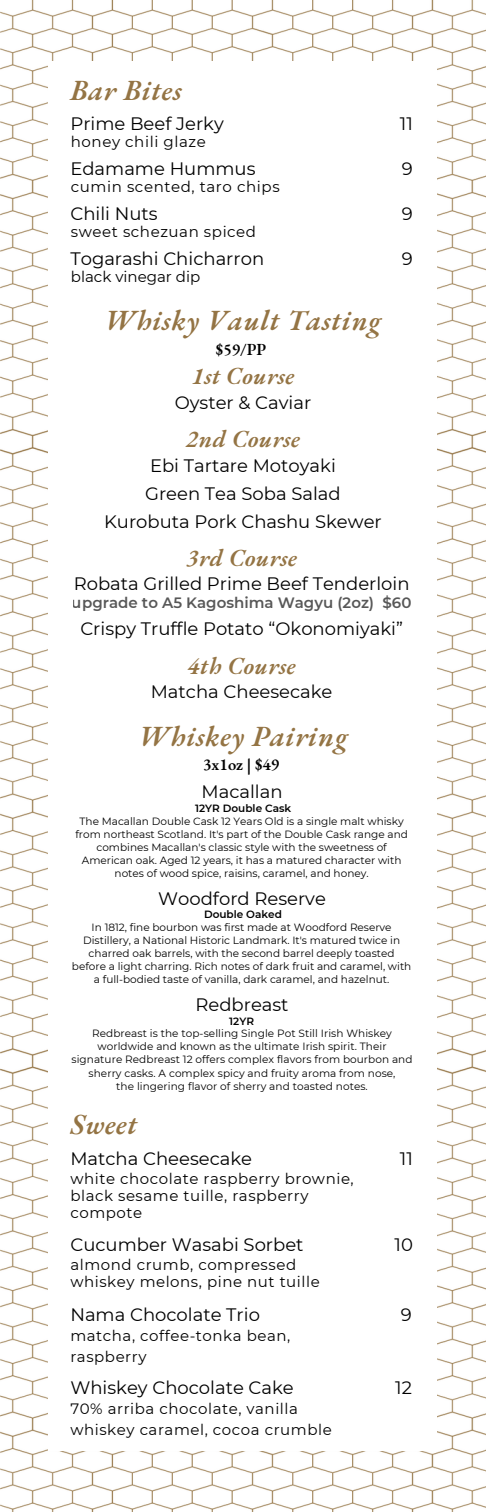
<style>
.page{position:relative;width:486px;height:1512px;background:#fff}
.page>*{position:absolute;margin:0;border:0;box-sizing:border-box;transform-origin:0 0}
.t1{font:italic 600 28.5px "EB Garamond";letter-spacing:.02em;color:#947444}
.t2{font:italic 600 24px "EB Garamond";letter-spacing:.015em;color:#947444}
.t3{font:18px/28.2px "Montserrat";color:#000;text-align:center}
.t4{font:600 16.5px "EB Garamond";color:#000}
.t5{font:15px/16.8px "Montserrat";letter-spacing:.035em;color:#000}
.t6{font:600 15px "Montserrat";color:#000}
.t7{font:15px "Montserrat";color:#000}
.t8{font:10.5px/13.2px "Montserrat";color:#000;text-align:center}
.t9{font:600 10.5px "Montserrat";color:#000}
</style>
<div class="page">
<img style="left:0;top:629px;width:486px;height:883px">
<img style="left:0;top:0;width:486px;height:629px">
<div style="left:49px;top:61px;width:388px;height:1390px;background:#fff"></div>
<p class="t1" style="left:70px;top:71px;width:113px">Bar Bites</p>
<h1 class="t3" style="left:70px;top:109px;width:155px">Prime Beef Jerky</h1>
<h1 class="t3" style="left:70px;top:154px;width:187px">Edamame Hummus</h1>
<h1 class="t3" style="left:70px;top:199px;width:89px">Chili Nuts</h1>
<h1 class="t3" style="left:70px;top:244px;width:195px">Togarashi Chicharron</h1>
<p class="t5" style="left:71px;top:133px;width:137px">honey chili glaze</p>
<p class="t5" style="left:71px;top:178px;width:210px">cumin scented, taro chips</p>
<h5 class="t5" style="left:71px;top:223px;width:187px">sweet schezuan spiced</h5>
<p class="t7" style="left:71px;top:267px;width:131px">black vinegar dip</p>
<p class="t1" style="left:105px;top:301px;width:278px">Whisky Vault Tasting</p>
<p class="t4" style="left:216px;top:338px;width:52px">$59/PP</p>
<h5 class="t3" style="left:175px;top:388px;width:138px">Oyster &amp; Caviar</h5>
<h6 class="t2" style="left:192px;top:360px;width:104px">1st Course</h6>
<h5 class="t2" style="left:186px;top:423px;width:116px">2nd Course</h5>
<p class="t3" style="left:104px;top:451px;width:279px">Ebi Tartare Motoyaki<br>Green Tea Soba Salad<br>Kurobuta Pork Chashu Skewer</p>
<h2 class="t2" style="left:186px;top:542px;width:112px">3rd Course</h2>
<h5 class="t3" style="left:400px;top:109px;width:14px">11</h5>
<h5 class="t3" style="left:402px;top:154px;width:12px">9</h5>
<h5 class="t3" style="left:402px;top:199px;width:12px">9</h5>
<h5 class="t3" style="left:402px;top:244px;width:12px">9</h5>
<p class="t3" style="left:74px;top:570px;width:337px">Robata Grilled Prime Beef Tenderloin</p>
<p class="t3" style="left:80px;top:615px;width:324px">Crispy Truffle Potato “Okonomiyaki”</p>
<h3 class="t6" style="left:72px;top:594px;width:341px">upgrade to A5 Kagoshima Wagyu (2oz) $60</h3>
<p class="t2" style="left:188px;top:650px;width:110px">4th Course</p>
<h1 class="t3" style="left:151px;top:678px;width:183px">Matcha Cheesecake</h1>
<p class="t1" style="left:139px;top:717px;width:211px">Whiskey Pairing</p>
<h5 class="t4" style="left:203px;top:753px;width:78px">3x1oz | $49</h5>
<p class="t3" style="left:202px;top:778px;width:83px">Macallan</p>
<p class="t9" style="left:195px;top:802px;width:97px">12YR Double Cask</p>
<p class="t8" style="left:75px;top:814px;width:334px">The Macallan Double Cask 12 Years Old is a single malt whisky from northeast Scotland. It's part of the Double Cask range and combines Macallan's classic style with the sweetness of American oak. Aged 12 years, it has a matured character with notes of wood spice, raisins, caramel, and honey.</p>
<h5 class="t3" style="left:158px;top:884px;width:169px">Woodford Reserve</h5>
<p class="t8" style="left:72px;top:920px;width:341px">In 1812, fine bourbon was first made at Woodford Reserve Distillery, a National Historic Landmark. It's matured twice in charred oak barrels, with the second barrel deeply toasted before a light charring. Rich notes of dark fruit and caramel, with a full-bodied taste of vanilla, dark caramel, and hazelnut.</p>
<p class="t3" style="left:196px;top:990px;width:95px">Redbreast</p>
<h5 class="t8" style="left:72px;top:1027px;width:343px">Redbreast is the top-selling Single Pot Still Irish Whiskey worldwide and known as the ultimate Irish spirit. Their signature Redbreast 12 offers complex flavors from bourbon and sherry casks. A complex spicy and fruity aroma from nose,</h5>
<p class="t8" style="left:116px;top:1079px;width:253px">the lingering flavor of sherry and toasted notes.</p>
<p class="t9" style="left:204px;top:908px;width:79px">Double Oaked</p>
<p class="t9" style="left:229px;top:1014px;width:26px">12YR</p>
<p class="t1" style="left:70px;top:1105px;width:68px">Sweet</p>
<h5 class="t3" style="left:70px;top:1145px;width:183px">Matcha Cheesecake</h5>
<h5 class="t5" style="left:70px;top:1171px;width:285px">white chocolate raspberry brownie, black sesame tuille, raspberry compote</h5>
<h2 class="t3" style="left:400px;top:1145px;width:14px">11</h2>
<h3 class="t3" style="left:70px;top:1231px;width:235px">Cucumber Wasabi Sorbet</h3>
<h2 class="t3" style="left:395px;top:1231px;width:20px">10</h2>
<h2 class="t5" style="left:70px;top:1257px;width:251px">almond crumb, compressed whiskey melons, pine nut tuille</h2>
<h4 class="t3" style="left:70px;top:1301px;width:191px">Nama Chocolate Trio</h4>
<h5 class="t5" style="left:70px;top:1326px;width:221px;line-height:20.2px">matcha, coffee-tonka bean, raspberry</h5>
<h1 class="t3" style="left:70px;top:1374px;width:225px">Whiskey Chocolate Cake</h1>
<h5 class="t5" style="left:70px;top:1399px;width:263px;line-height:20.2px">70% arriba chocolate, vanilla whiskey caramel, cocoa crumble</h5>
<h5 class="t3" style="left:401px;top:1300px;width:12px">9</h5>
<p class="t3" style="left:395px;top:1374px;width:18px">12</p>
</div>
